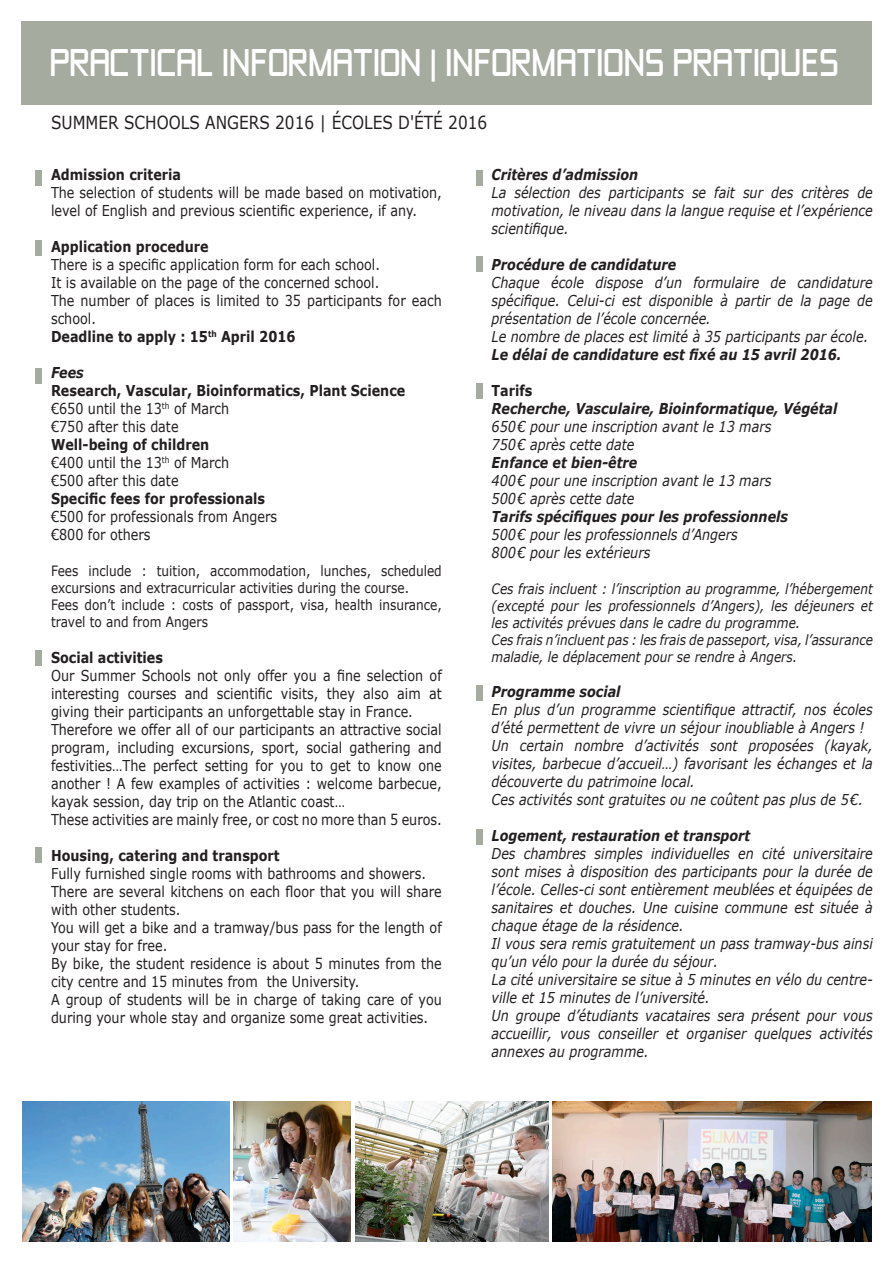
<style>
.page{position:relative;width:893px;height:1263px;background:#fff}
.page>*{position:absolute;margin:0;border:0;box-sizing:border-box;transform-origin:0 0}
.t1{font:36px "Zeroes Three Univ Angers";color:#fff;scale:.85 1}
.t2{font:18px "Verdana";color:#231f20;scale:.85 1}
.t3{font:italic 15px/18px "Verdana";color:#231f20;scale:.85 1}
.t4{font:15px/18px "Verdana";color:#231f20;scale:.85 1}
.t5{font:italic 700 15px "Verdana";color:#231f20;scale:.85 1}
.t6{font:700 15px/18px "Verdana";color:#231f20;scale:.85 1}
.t7{font:italic 14.25px/17.1px "Verdana";color:#231f20;scale:.85 1}
.t8{font:14.25px/17.1px "Verdana";color:#231f20;scale:.85 1}
.s1{font-weight:700}
.s2{font-weight:400}
</style>
<div class="page">
<div style="left:21px;top:21px;width:851px;height:84px;background:#a5ab9e"></div>
<div style="left:36px;top:170px;width:6px;height:16px;background:#a5ab9e"></div>
<div style="left:36px;top:847px;width:6px;height:16px;background:#a5ab9e"></div>
<div style="left:36px;top:368px;width:6px;height:15px;background:#a5ab9e"></div>
<div style="left:36px;top:240px;width:6px;height:16px;background:#a5ab9e"></div>
<div style="left:36px;top:650px;width:6px;height:16px;background:#a5ab9e"></div>
<div style="left:477px;top:170px;width:6px;height:16px;background:#a5ab9e"></div>
<div style="left:477px;top:256px;width:6px;height:15px;background:#a5ab9e"></div>
<div style="left:477px;top:383px;width:6px;height:16px;background:#a5ab9e"></div>
<div style="left:477px;top:685px;width:6px;height:16px;background:#a5ab9e"></div>
<div style="left:477px;top:829px;width:6px;height:16px;background:#a5ab9e"></div>
<img style="left:355px;top:1101px;width:194px;height:141px">
<img style="left:234px;top:1101px;width:117px;height:141px">
<img style="left:22px;top:1101px;width:208px;height:141px">
<img style="left:553px;top:1101px;width:319px;height:141px">
<h1 class="t1" style="left:50px;top:41px;width:929px">PRACTICAL INFORMATION | INFORMATIONS PRATIQUES</h1>
<p class="t2" style="left:51px;top:110px;width:515px">SUMMER SCHOOLS ANGERS 2016 | ÉCOLES D'ÉTÉ 2016</p>
<p class="t6" style="left:51px;top:166px;width:154px">Admission criteria</p>
<p class="t4" style="left:51px;top:184px;width:461px">The selection of students will be made based on motivation, level of English and previous scientific experience, if any.</p>
<p class="t6" style="left:51px;top:238px;width:187px">Application procedure</p>
<p class="t4" style="left:51px;top:256px;width:461px">There is a specific application form for each school.<br>It is available on the page of the concerned school.<br>The number of places is limited to 35 participants for each school.<br><span class="s1">Deadline to apply : 15</span><sup>th</sup> <span class="s1">April 2016</span></p>
<p class="t5" style="left:51px;top:362px;width:40px">Fees</p>
<p class="t6" style="left:51px;top:382px;width:418px">Research, Vascular, Bioinformatics, Plant Science <span class="s2">€650 until the 13</span><sup>th</sup> <span class="s2">of March<br>€750 after this date</span></p>
<p class="t4" style="left:51px;top:436px;width:211px"><span class="s1">Well-being of children </span>€400 until the 13<sup>th</sup> of March €500 after this date</p>
<p class="t6" style="left:51px;top:490px;width:253px">Specific fees for professionals</p>
<p class="t4" style="left:51px;top:508px;width:268px">€500 for professionals from Angers €800 for others</p>
<p class="t8" style="left:51px;top:562px;width:461px">Fees include : tuition, accommodation, lunches, scheduled excursions and extracurricular activities during the course.<br>Fees don’t include : costs of passport, visa, health insurance, travel to and from Angers</p>
<p class="t6" style="left:51px;top:648px;width:133px">Social activities</p>
<p class="t4" style="left:51px;top:666px;width:461px">Our Summer Schools not only offer you a fine selection of interesting courses and scientific visits, they also aim at giving their participants an unforgettable stay in France.<br>Therefore we offer all of our participants an attractive social program, including excursions, sport, social gathering and festivities…The perfect setting for you to get to know one another ! A few examples of activities : welcome barbecue, kayak session, day trip on the Atlantic coast…<br>These activities are mainly free, or cost no more than 5 euros.</p>
<p class="t6" style="left:51px;top:846px;width:271px">Housing, catering and transport</p>
<p class="t4" style="left:51px;top:864px;width:461px">Fully furnished single rooms with bathrooms and showers.<br>There are several kitchens on each floor that you will share with other students.<br>You will get a bike and a tramway/bus pass for the length of your stay for free.<br>By bike, the student residence is about 5 minutes from the city centre and 15 minutes from the University.<br>A group of students will be in charge of taking care of you during your whole stay and organize some great activities.</p>
<p class="t5" style="left:492px;top:164px;width:174px">Critères d’admission</p>
<p class="t3" style="left:492px;top:184px;width:450px;text-align:justify">La sélection des participants se fait sur des critères de motivation, le niveau dans la langue requise et l’expérience scientifique.</p>
<p class="t5" style="left:492px;top:254px;width:219px">Procédure de candidature</p>
<p class="t3" style="left:492px;top:274px;width:450px">Chaque école dispose d’un formulaire de candidature spécifique. Celui-ci est disponible à partir de la page de présentation de l’école concernée.<br>Le nombre de places est limité à 35 participants par école.</p>
<p class="t5" style="left:492px;top:344px;width:413px">Le délai de candidature est fixé au 15 avril 2016.</p>
<p class="t6" style="left:492px;top:382px;width:50px">Tarifs</p>
<p class="t5" style="left:492px;top:398px;width:408px">Recherche, Vasculaire, Bioinformatique, Végétal</p>
<p class="t3" style="left:492px;top:418px;width:331px">650€ pour une inscription avant le 13 mars<br>750€ après cette date</p>
<p class="t5" style="left:492px;top:452px;width:173px">Enfance et bien-être</p>
<p class="t3" style="left:492px;top:472px;width:331px">400€ pour une inscription avant le 13 mars<br>500€ après cette date</p>
<p class="t5" style="left:492px;top:506px;width:350px">Tarifs spécifiques pour les professionnels</p>
<p class="t3" style="left:492px;top:526px;width:291px">500€ pour les professionnels d’Angers<br>800€ pour les extérieurs</p>
<p class="t7" style="left:492px;top:580px;width:450px">Ces frais incluent : l’inscription au programme, l’hébergement (excepté pour les professionnels d’Angers), les déjeuners et les activités prévues dans le cadre du programme.<br>Ces frais n’incluent pas : les frais de passeport, visa, l’assurance maladie, le déplacement pour se rendre à Angers.</p>
<p class="t5" style="left:492px;top:681px;width:153px">Programme social</p>
<p class="t3" style="left:492px;top:700px;width:450px">En plus d’un programme scientifique attractif, nos écoles d’été permettent de vivre un séjour inoubliable à Angers !<br>Un certain nombre d’activités sont proposées (kayak, visites, barbecue d’accueil…) favorisant les échanges et la découverte du patrimoine local.<br>Ces activités sont gratuites ou ne coûtent pas plus de 5€.</p>
<p class="t5" style="left:492px;top:825px;width:306px">Logement, restauration et transport</p>
<p class="t3" style="left:492px;top:844px;width:450px">Des chambres simples individuelles en cité universitaire sont mises à disposition des participants pour la durée de l’école. Celles-ci sont entièrement meublées et équipées de sanitaires et douches. Une cuisine commune est située à chaque étage de la résidence.<br>Il vous sera remis gratuitement un pass tramway-bus ainsi qu’un vélo pour la durée du séjour.<br>La cité universitaire se situe à 5 minutes en vélo du centre&shy;ville et 15 minutes de l’université.<br>Un groupe d’étudiants vacataires sera présent pour vous accueillir, vous conseiller et organiser quelques activités annexes au programme.</p>
</div>
